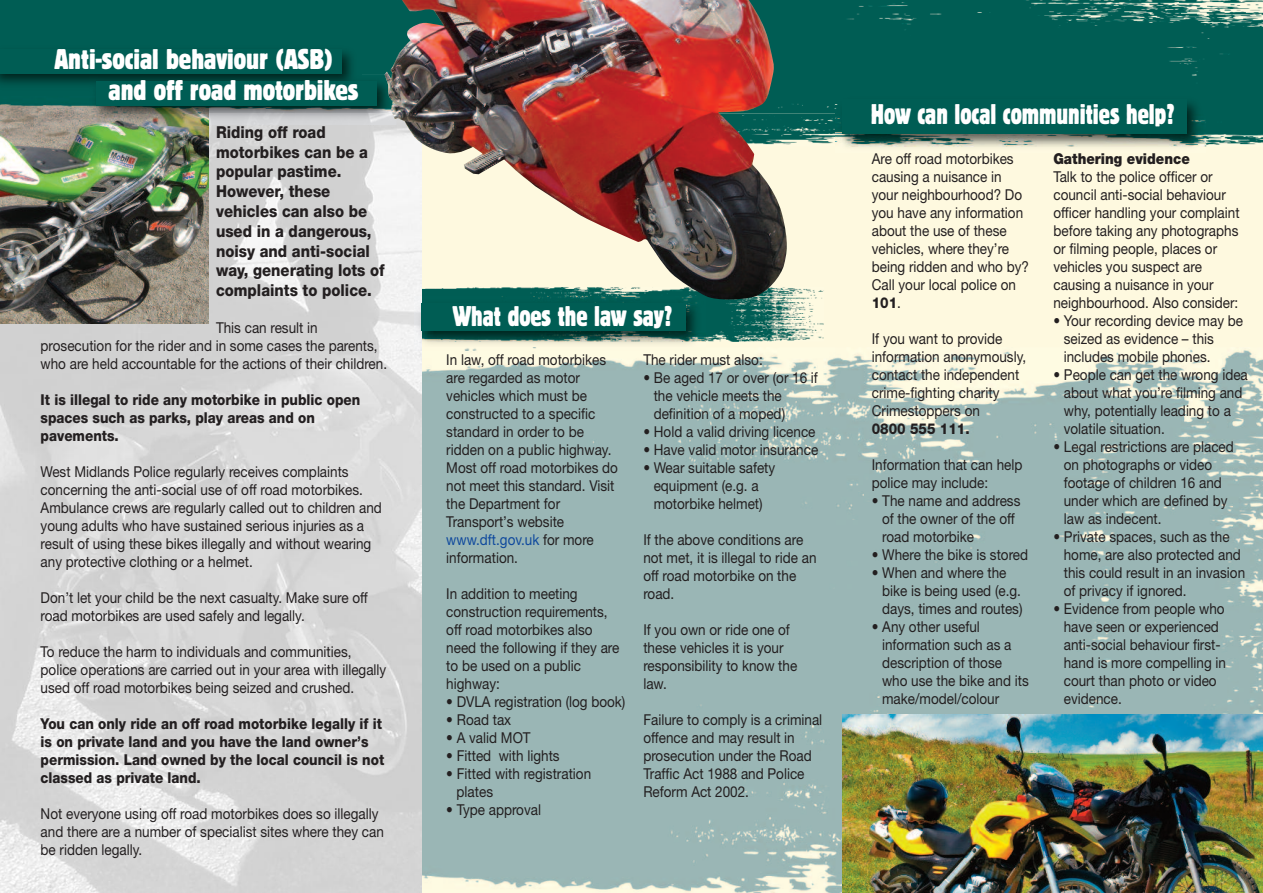
<style>
.page{position:relative;width:1263px;height:893px;background:#fff}
.page>*{position:absolute;margin:0;border:0;box-sizing:border-box;transform-origin:0 0}
.t1{font:condensed 30px/31.5px "Block T";color:#fff}
.t2{font:condensed 30px "Block T";color:#fff;scale:.9 1}
.t3{font:800 16.5px/19.8px "Helvetica Neue LT";color:#231f20;scale:.9 1}
.t4{font:15px/18px "Helvetica Neue LT";color:#231f20;scale:.9 1}
.t5{font:800 15px/18px "Helvetica Neue LT";color:#231f20;scale:.9 1}
.t6{font:900 15px "Helvetica Neue LT";color:#231f20;scale:.9 1}
.s1{color:#0f499d}
.s2{font-weight:800}
</style>
<div class="page">
<div style="left:421px;top:0;width:842px;height:893px;background:#fef9df"></div>
<img style="left:421px;top:349px;width:842px;height:544px">
<img style="left:842px;top:714px;width:421px;height:179px">
<img style="left:705px;top:288px;width:119px;height:54px">
<img style="left:787px;top:113px;width:48px;height:32px">
<img style="left:1206px;top:113px;width:57px;height:34px">
<img style="left:0;top:125px;width:421px;height:768px">
<img style="left:0;top:113px;width:208px;height:210px">
<div style="left:208px;top:0;width:1055px;height:113px;background:#005d54"></div>
<img style="left:0;top:74px;width:89px;height:39px">
<div style="left:0;top:0;width:208px;height:43px;background:#005d54"></div>
<div style="left:0;top:43px;width:361px;height:31px;background:#005c53"></div>
<div style="left:0;top:50px;width:342px;height:24px;background:#005d54"></div>
<img style="left:384px;top:0;width:403px;height:300px">
<img style="left:414px;top:296px;width:291px;height:54px">
<div style="left:421px;top:303px;width:264px;height:28px;background:#005d54"></div>
<img style="left:835px;top:92px;width:371px;height:55px">
<div style="left:842px;top:99px;width:344px;height:34px;background:#005d54"></div>
<img style="left:89px;top:113px;width:308px;height:12px">
<img style="left:208px;top:74px;width:177px;height:39px">
<img style="left:89px;top:94px;width:119px;height:19px">
<img style="left:89px;top:74px;width:272px;height:20px">
<svg style="left:392px;top:113px;width:5px;height:6px"></svg>
<img style="left:385px;top:74px;width:12px;height:39px">
<div style="left:96px;top:81px;width:281px;height:24px;background:#005d54"></div>
<h1 class="t1" style="left:108px;top:43px;width:252px;text-indent:-54px">Anti-social behaviour (ASB) and off road motorbikes</h1>
<p class="t3" style="left:216px;top:124px;width:189px">Riding off road motorbikes can be a popular pastime.<br>However, these vehicles can also be used in a dangerous, noisy and anti-social way, generating lots of complaints to police.</p>
<p class="t4" style="left:41px;top:320px;width:386px;text-indent:175px">This can result in prosecution for the rider and in some cases the parents, who are held accountable for the actions of their children.</p>
<p class="t5" style="left:41px;top:392px;width:357px">It is illegal to ride any motorbike in public open spaces such as parks, play areas and on pavements.</p>
<p class="t4" style="left:41px;top:464px;width:381px">West Midlands Police regularly receives complaints concerning the anti-social use of off road motorbikes.<br>Ambulance crews are regularly called out to children and young adults who have sustained serious injuries as a result of using these bikes illegally and without wearing any protective clothing or a helmet.</p>
<p class="t4" style="left:41px;top:590px;width:365px">Don’t let your child be the next casualty. Make sure off road motorbikes are used safely and legally.</p>
<p class="t4" style="left:41px;top:644px;width:386px">To reduce the harm to individuals and communities, police operations are carried out in your area with illegally used off road motorbikes being seized and crushed.</p>
<p class="t5" style="left:41px;top:716px;width:383px">You can only ride an off road motorbike legally if it is on private land and you have the land owner’s permission. Land owned by the local council is not classed as private land.</p>
<p class="t4" style="left:41px;top:806px;width:383px">Not everyone using off road motorbikes does so illegally and there are a number of specialist sites where they can be ridden legally.</p>
<h1 class="t2" style="left:453px;top:298px;width:245px">What does the law say?</h1>
<p class="t4" style="left:446px;top:352px;width:192px">In law, off road motorbikes are regarded as motor vehicles which must be constructed to a specific standard in order to be ridden on a public highway.<br>Most off road motorbikes do not meet this standard. Visit the Department for<br>Transport’s website <span class="s1">www.dft.gov.uk</span> for more information.</p>
<p class="t4" style="left:446px;top:586px;width:194px">In addition to meeting construction requirements, off road motorbikes also need the following if they are to be used on a public highway:</p>
<p class="t4" style="left:446px;top:694px;width:201px">• DVLA registration (log book)</p>
<p class="t4" style="left:446px;top:712px;width:74px">• Road tax</p>
<p class="t4" style="left:446px;top:730px;width:95px">• A valid MOT</p>
<p class="t4" style="left:446px;top:748px;width:128px">• Fitted with lights</p>
<p class="t4" style="left:457px;top:766px;width:151px;text-indent:-10px">• Fitted with registration plates</p>
<p class="t4" style="left:446px;top:802px;width:107px">• Type approval</p>
<p class="t4" style="left:643px;top:352px;width:134px">The rider must also:</p>
<p class="t4" style="left:654px;top:370px;width:184px;text-indent:-10px">• Be aged 17 or over (or 16 if the vehicle meets the definition of a moped)</p>
<p class="t4" style="left:643px;top:424px;width:193px">• Hold a valid driving licence</p>
<p class="t4" style="left:643px;top:442px;width:196px">• Have valid motor insurance</p>
<p class="t4" style="left:643px;top:460px;width:148px;text-align:center">• Wear suitable safety equipment (e.g. a motorbike helmet)</p>
<p class="t4" style="left:643px;top:532px;width:194px">If the above conditions are not met, it is illegal to ride an off road motorbike on the road.</p>
<p class="t4" style="left:643px;top:622px;width:172px">If you own or ride one of these vehicles it is your responsibility to know the law.</p>
<p class="t4" style="left:643px;top:712px;width:200px">Failure to comply is a criminal offence and may result in prosecution under the Road<br>Traffic Act 1988 and Police<br>Reform Act 2002.</p>
<h1 class="t2" style="left:871px;top:96px;width:339px">How can local communities help?</h1>
<p class="t4" style="left:872px;top:151px;width:176px">Are off road motorbikes causing a nuisance in your neighbourhood? Do you have any information about the use of these vehicles, where they’re being ridden and who by?<br>Call your local police on<br><span class="s2">101</span>.</p>
<p class="t4" style="left:872px;top:331px;width:173px">If you want to provide information anonymously, contact the independent crime-fighting charity<br>Crimestoppers on</p>
<p class="t5" style="left:872px;top:421px;width:110px">0800 555 111.</p>
<p class="t4" style="left:872px;top:457px;width:169px">Information that can help police may include:</p>
<p class="t4" style="left:882px;top:493px;width:155px;text-indent:-10px">• The name and address of the owner of the off road motorbike</p>
<p class="t4" style="left:872px;top:547px;width:175px">• Where the bike is stored</p>
<p class="t4" style="left:882px;top:565px;width:158px;text-indent:-10px">• When and where the bike is being used (e.g. days, times and routes)</p>
<p class="t4" style="left:882px;top:619px;width:164px;text-indent:-10px">• Any other useful information such as a description of those who use the bike and its make/model/colour</p>
<p class="t6" style="left:1053px;top:153px;width:153px">Gathering evidence</p>
<p class="t4" style="left:1053px;top:169px;width:208px">Talk to the police officer or council anti-social behaviour officer handling your complaint before taking any photographs or filming people, places or vehicles you suspect are causing a nuisance in your neighbourhood. Also consider:</p>
<p class="t4" style="left:1064px;top:313px;width:201px;text-indent:-10px">• Your recording device may be seized as evidence – this includes mobile phones.</p>
<p class="t4" style="left:1064px;top:367px;width:206px;text-indent:-10px">• People can get the wrong idea about what you’re filming and why, potentially leading to a volatile situation.</p>
<p class="t4" style="left:1064px;top:439px;width:190px;text-indent:-10px">• Legal restrictions are placed on photographs or video footage of children 16 and under which are defined by law as indecent.</p>
<p class="t4" style="left:1064px;top:529px;width:203px;text-indent:-10px">• Private spaces, such as the home, are also protected and this could result in an invasion of privacy if ignored.</p>
<p class="t4" style="left:1064px;top:601px;width:182px;text-indent:-10px">• Evidence from people who have seen or experienced anti-social behaviour first&shy;hand is more compelling in court than photo or video evidence.</p>
</div>
